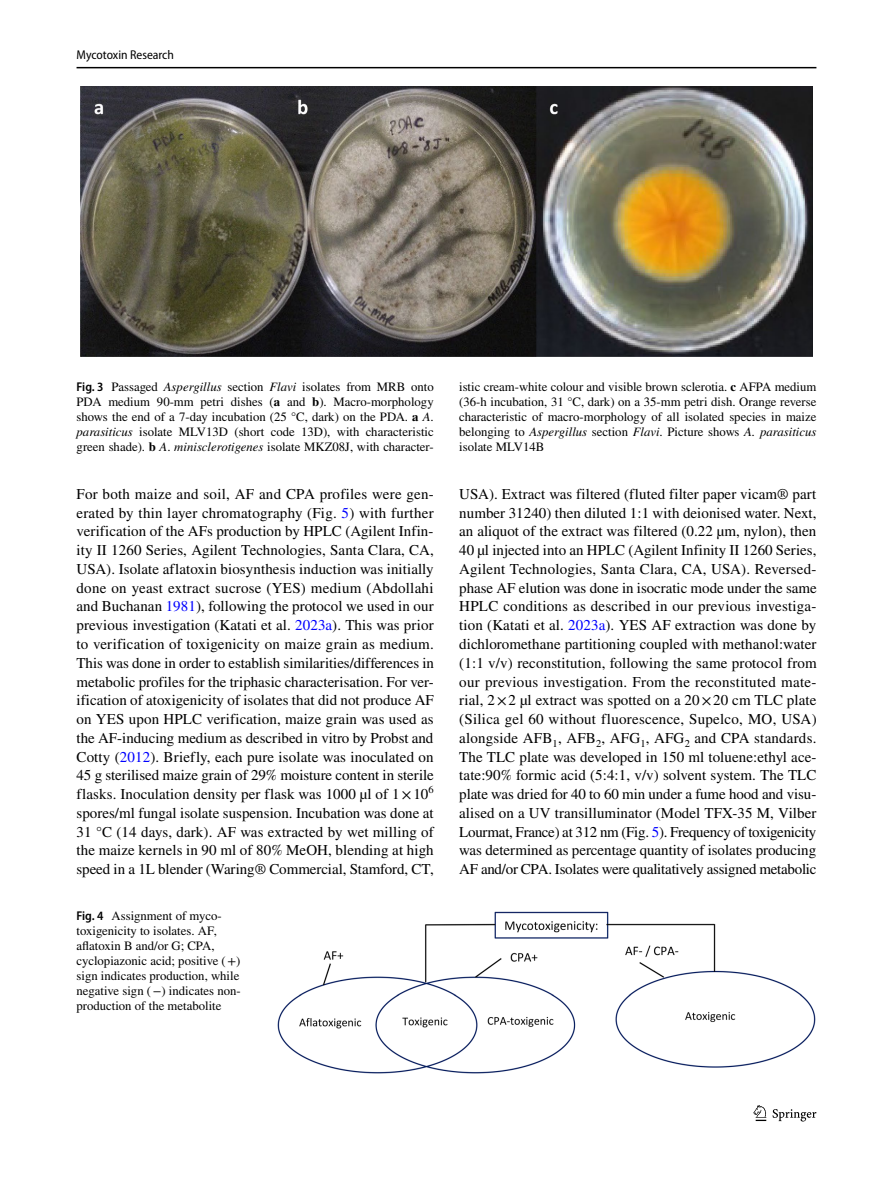
<style>
.page{position:relative;width:893px;height:1187px;background:#fff}
.page>*{position:absolute;margin:0;border:0;box-sizing:border-box;transform-origin:0 0}
.t1{font:15px/18.8px "STIX";letter-spacing:-.015em;color:#000;text-align:justify}
.t2{font:12.75px/15px "STIX";color:#000;text-align:justify}
.t3{font:semi-condensed 12.75px "Myriad Pro";color:#000}
.s1{font-family:"Myriad Pro";font-weight:600;font-stretch:semi-condensed}
.s2{font-style:italic}
.s3{font-weight:700}
.s4{color:#00f}
</style>
<div class="page">
<hr style="left:77px;top:67px;width:739px;height:1px;background:#000">
<svg style="left:753px;top:1105px;width:13px;height:15px"></svg>
<svg style="left:773px;top:1109px;width:43px;height:12px"></svg>
<img style="left:81px;top:87px;width:731px;height:269px">
<img style="left:277px;top:911px;width:539px;height:162px">
<p class="t3" style="left:77px;top:48px;width:99px">Mycotoxin Research</p>
<p class="t2" style="left:77px;top:380px;width:359px"><span class="s1">Fig. 3</span> Passaged <span class="s2">Aspergillus</span> section <span class="s2">Flavi</span> isolates from MRB onto PDA medium 90-mm petri dishes (<span class="s3">a</span> and <span class="s3">b</span>). Macro-morphology shows the end of a 7-day incubation (25 °C, dark) on the PDA. <span class="s3">a</span> <span class="s2">A</span>. <span class="s2">parasiticus</span> isolate MLV13D (short code 13D), with characteristic green shade). <span class="s3">b</span> <span class="s2">A</span>. <span class="s2">minisclerotigenes</span> isolate MKZ08J, with character-</p>
<p class="t2" style="left:459px;top:380px;width:359px">istic cream-white colour and visible brown sclerotia. <span class="s3">c</span> AFPA medium (36-h incubation, 31 °C, dark) on a 35-mm petri dish. Orange reverse characteristic of macro-morphology of all isolated species in maize belonging to <span class="s2">Aspergillus</span> section <span class="s2">Flavi</span>. Picture shows <span class="s2">A. parasiticus </span>isolate MLV14B</p>
<p class="t1" style="left:77px;top:485px;width:359px">For both maize and soil, AF and CPA profiles were gen&shy;erated by thin layer chromatography (Fig. <span class="s4">5</span>) with further verification of the AFs production by HPLC (Agilent Infin&shy;ity II 1260 Series, Agilent Technologies, Santa Clara, CA, USA). Isolate aflatoxin biosynthesis induction was initially done on yeast extract sucrose (YES) medium (Abdollahi and Buchanan <span class="s4">1981</span>), following the protocol we used in our previous investigation (Katati et al. <span class="s4">2023a</span>). This was prior to verification of toxigenicity on maize grain as medium.<br>This was done in order to establish similarities/differences in metabolic profiles for the triphasic characterisation. For ver&shy;ification of atoxigenicity of isolates that did not produce AF on YES upon HPLC verification, maize grain was used as the AF-inducing medium as described in vitro by Probst and Cotty (<span class="s4">2012</span>). Briefly, each pure isolate was inoculated on 45 g sterilised maize grain of 29% moisture content in sterile flasks. Inoculation density per flask was 1000 µl of 1× -10<sup>6 </sup>spores/ml fungal isolate suspension. Incubation was done at 31 °C (14 days, dark). AF was extracted by wet milling of the maize kernels in 90 ml of 80% MeOH, blending at high speed in a 1L blender (Waring® Commercial, Stamford, CT,</p>
<p class="t1" style="left:459px;top:485px;width:359px">USA). Extract was filtered (fluted filter paper vicam® part number 31240) then diluted 1:1 with deionised water. Next, an aliquot of the extract was filtered (0.22 µm, nylon), then 40 µl injected into an HPLC (Agilent Infinity II 1260 Series, Agilent Technologies, Santa Clara, CA, USA). Reversed&shy;phase AF elution was done in isocratic mode under the same HPLC conditions as described in our previous investiga&shy;tion (Katati et al. <span class="s4">2023a</span>). YES AF extraction was done by dichloromethane partitioning coupled with methanol:water (1:1 v/v) reconstitution, following the same protocol from our previous investigation. From the reconstituted mate&shy;rial, 2×2 µl extract was spotted on a 20×20 cm TLC plate (Silica gel 60 without fluorescence, Supelco, MO, USA) alongside AFB<sub>1</sub>, AFB<sub>2</sub>, AFG<sub>1</sub>, AFG<sub>2</sub> and CPA standards.<br>The TLC plate was developed in 150 ml toluene:ethyl ace&shy;tate:90% formic acid (5:4:1, v/v) solvent system. The TLC plate was dried for 40 to 60 min under a fume hood and visu&shy;alised on a UV transilluminator (Model TFX-35 M, Vilber Lourmat, France) at 312 nm (Fig. <span class="s4">5</span>). Frequency of toxigenicity was determined as percentage quantity of isolates producing AF and/or CPA. Isolates were qualitatively assigned metabolic</p>
<p class="t2" style="left:77px;top:908px;width:166px;text-align:left"><span class="s1">Fig. 4</span> Assignment of myco&shy;toxigenicity to isolates. AF, aflatoxin B and/or G; CPA, cyclopiazonic acid; positive (+) sign indicates production, while negative sign (−) indicates non&shy;production of the metabolite</p>
</div>
